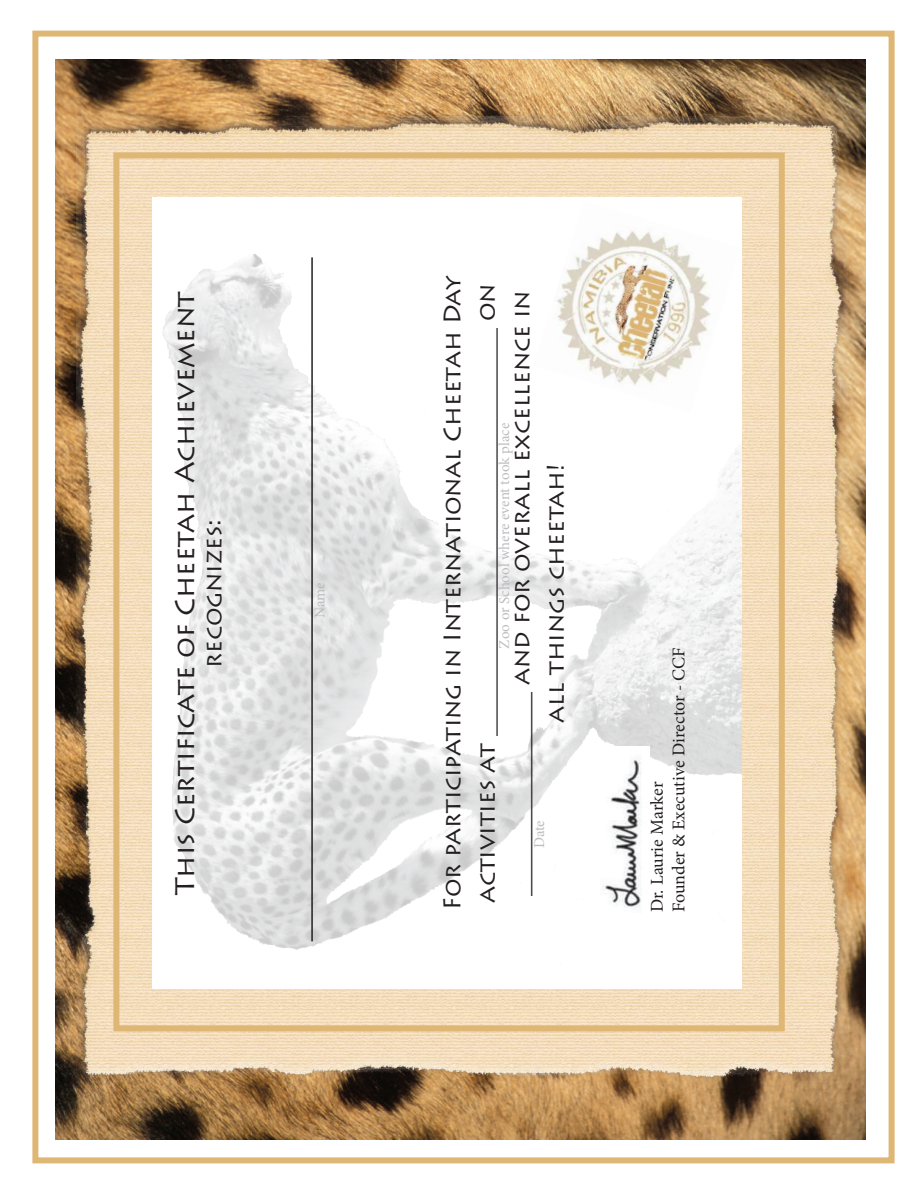
<style>
.page{position:relative;width:918px;height:1188px;background:#fff}
.page>*{position:absolute;margin:0;border:0;box-sizing:border-box;transform-origin:0 0}
.t1{font:27px "Lithos Pro";color:#231f20}
.t2{font:24px/34.5px "Lithos Pro";color:#231f20;text-align:center}
.t3{font:18px/21.6px "Minion Pro";color:#231f20}
.t4{font:15px "Minion Pro";letter-spacing:-.005em;color:#bcbdc0}
</style>
<div class="page">
<div style="left:32px;top:31px;width:863px;height:1132px;border:6px solid #deb774"></div>
<img style="left:56px;top:59px;width:810px;height:1080px">
<img style="left:69px;top:109px;width:784px;height:981px">
<div style="left:113px;top:152px;width:672px;height:879px;border:6px solid #deb774"></div>
<div style="left:153px;top:197px;width:589px;height:792px;background:#fff"></div>
<img style="left:162px;top:254px;width:580px;height:696px">
<hr style="left:311px;top:257px;width:2px;height:684px;background:#231f20">
<img style="left:534px;top:231px;width:206px;height:182px">
<img style="left:601px;top:747px;width:49px;height:165px">
<p class="t1" style="left:169px;top:895px;width:605px;rotate:-90deg">This Certificate of Cheetah Achievement</p>
<p class="t2" style="left:196px;top:668px;width:150px;rotate:-90deg">recognizes:</p>
<p class="t4" style="left:310px;top:618px;width:37px;rotate:-90deg">Name</p>
<p class="t2" style="left:435px;top:910px;width:636px;rotate:-90deg">For participating in International Cheetah Day activities at __________________________________ on _________________ and for overall excellence in all things cheetah!</p>
<p class="t4" style="left:494px;top:649px;width:227px;rotate:-90deg">Zoo or School where event took place</p>
<p class="t4" style="left:529px;top:848px;width:30px;rotate:-90deg">Date</p>
<p class="t3" style="left:646px;top:912px;width:267px;rotate:-90deg">Dr. Laurie Marker<br>Founder &amp; Executive Director - CCF</p>
</div>
